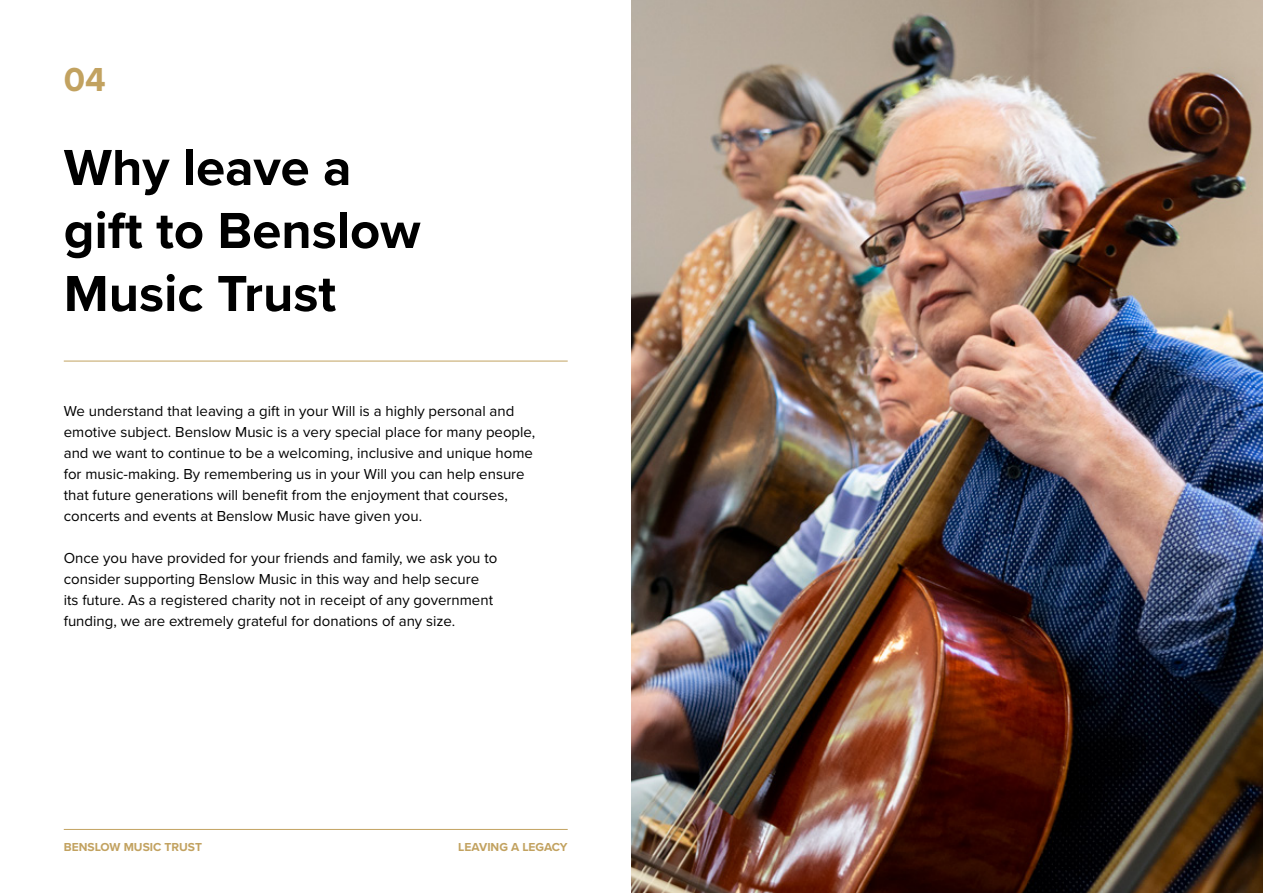
<style>
.page{position:relative;width:1263px;height:893px;background:#fff}
.page>*{position:absolute;margin:0;border:0;box-sizing:border-box;transform-origin:0 0}
.t1{font:700 52.5px/63px "Proxima Nova";color:#000}
.t2{font:700 34.5px "Proxima Nova";color:#c2a260}
.t3{font:15px/21px "Proxima Nova";color:#000}
.t4{font:700 12px "Proxima Nova";color:#c2a260}
</style>
<div class="page">
<img style="left:631px;top:0;width:632px;height:893px">
<hr style="left:64px;top:361px;width:504px;height:1px;background:#c2a260">
<hr style="left:64px;top:829px;width:504px;height:1px;background:#c2a260">
<h2 class="t2" style="left:64px;top:54px;width:43px">04</h2>
<h1 class="t1" style="left:64px;top:135px;width:358px">Why leave a gift to Benslow<br>Music Trust</h1>
<p class="t3" style="left:64px;top:400px;width:473px">We understand that leaving a gift in your Will is a highly personal and emotive subject. Benslow Music is a very special place for many people, and we want to continue to be a welcoming, inclusive and unique home for music-making. By remembering us in your Will you can help ensure that future generations will benefit from the enjoyment that courses, concerts and events at Benslow Music have given you.</p>
<p class="t3" style="left:64px;top:547px;width:435px">Once you have provided for your friends and family, we ask you to consider supporting Benslow Music in this way and help secure its future. As a registered charity not in receipt of any government funding, we are extremely grateful for donations of any size.</p>
<p class="t4" style="left:64px;top:838px;width:140px">BENSLOW MUSIC TRUST</p>
<p class="t4" style="left:458px;top:838px;width:111px">LEAVING A LEGACY</p>
</div>
